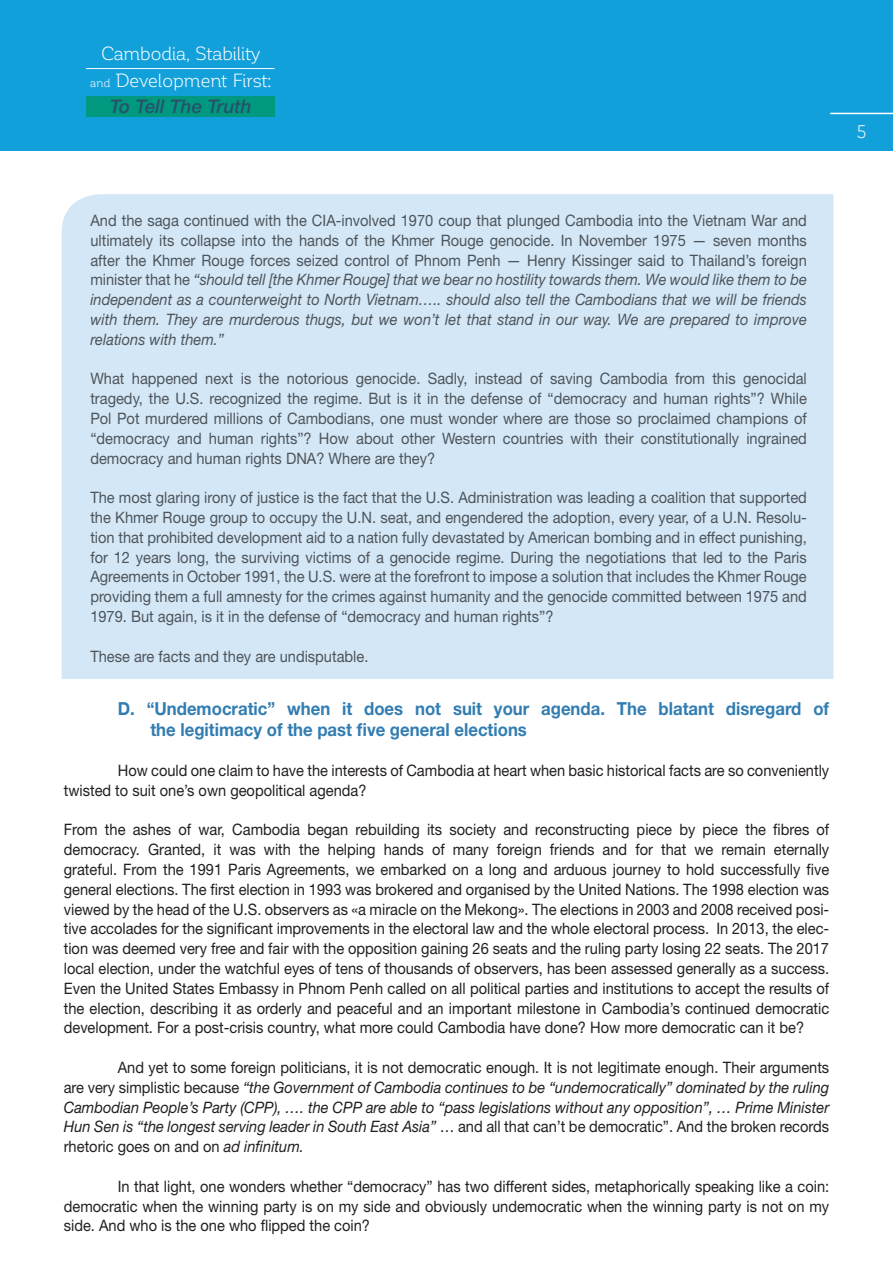
<style>
.page{position:relative;width:893px;height:1263px;background:#fff}
.page>*{position:absolute;margin:0;border:0;box-sizing:border-box;transform-origin:0 0}
.t1{font:18.75px/26.4px "Corporative";letter-spacing:-.02em;color:#fff;text-align:center}
.t2{font:italic 500 18.75px "Helvetica Neue LT Std";color:#27526a}
.t3{font:700 18px/21px "Helvetica Neue LT Std";color:#317db2;scale:.93 1}
.t4{font:18px "Corporative";color:#fff}
.t5{font:15.75px/19.8px "Helvetica Neue LT Std";color:#231f20;text-align:justify;scale:.93 1}
.t6{font:15.75px/19.8px "Helvetica Neue LT Std";color:#4d545a;text-align:justify;scale:.93 1}
.t7{font:italic 15.75px/19.8px "Helvetica Neue LT Std";color:#4d545a;text-align:justify;scale:.93 1}
.t8{font:italic 15.75px/19.8px "Helvetica Neue LT Std";color:#231f20;text-align:justify;scale:.93 1}
.s1{font-size:11.85px}
.s2{font-style:normal}
</style>
<div class="page">
<div style="left:0;top:0;width:893px;height:150px;background:#12a0db"></div>
<div style="left:86px;top:96px;width:188px;height:21px;background:#009980"></div>
<hr style="left:86px;top:68px;width:188px;height:1px;background:#fff">
<hr style="left:830px;top:113px;width:63px;height:1px;background:#fff">
<div style="left:62px;top:194px;width:771px;height:485px;background:#d4e7f6"></div>
<p class="t1" style="left:90px;top:41px;width:183px">Cambodia, Stability <span class="s1">and</span> Development First:</p>
<p class="t2" style="left:110px;top:95px;width:143px">To Tell The Truth</p>
<p class="t4" style="left:857px;top:122px;width:11px">5</p>
<p class="t7" style="left:90px;top:210px;width:772px"><span class="s2">And the saga continued with the CIA-involved 1970 coup that plunged Cambodia into the Vietnam War and ultimately its collapse into the hands of the Khmer Rouge genocide. In November 1975 — seven months after the Khmer Rouge forces seized control of Phnom Penh — Henry Kissinger said to Thailand’s foreign minister that he</span> “should tell [the Khmer Rouge] that we bear no hostility towards them. We would like them to be independent as a counterweight to North Vietnam….. should also tell the Cambodians that we will be friends with them. They are murderous thugs, but we won’t let that stand in our way. We are prepared to improve relations with them.”</p>
<p class="t6" style="left:90px;top:369px;width:772px">What happened next is the notorious genocide. Sadly, instead of saving Cambodia from this genocidal tragedy, the U.S. recognized the regime. But is it in the defense of “democracy and human rights”? While Pol Pot murdered millions of Cambodians, one must wonder where are those so proclaimed champions of “democracy and human rights”? How about other Western countries with their constitutionally ingrained democracy and human rights DNA? Where are they?</p>
<p class="t6" style="left:90px;top:487px;width:772px">The most glaring irony of justice is the fact that the U.S. Administration was leading a coalition that supported the Khmer Rouge group to occupy the U.N. seat, and engendered the adoption, every year, of a U.N. Resolu&shy;tion that prohibited development aid to a nation fully devastated by American bombing and in effect punishing, for 12 years long, the surviving victims of a genocide regime. During the negotiations that led to the Paris Agreements in October 1991, the U.S. were at the forefront to impose a solution that includes the Khmer Rouge providing them a full amnesty for the crimes against humanity and the genocide committed between 1975 and 1979. But again, is it in the defense of “democracy and human rights”?</p>
<p class="t6" style="left:90px;top:646px;width:301px">These are facts and they are undisputable.</p>
<p class="t3" style="left:150px;top:697px;width:731px;text-indent:-33px">D. “Undemocratic” when it does not suit your agenda. The blatant disregard of the legitimacy of the past five general elections</p>
<p class="t5" style="left:64px;top:760px;width:825px;text-indent:54px">How could one claim to have the interests of Cambodia at heart when basic historical facts are so conveniently twisted to suit one’s own geopolitical agenda?</p>
<p class="t5" style="left:64px;top:820px;width:825px">From the ashes of war, Cambodia began rebuilding its society and reconstructing piece by piece the fibres of democracy. Granted, it was with the helping hands of many foreign friends and for that we remain eternally grateful. From the 1991 Paris Agreements, we embarked on a long and arduous journey to hold successfully five general elections. The first election in 1993 was brokered and organised by the United Nations. The 1998 election was viewed by the head of the U.S. observers as «a miracle on the Mekong». The elections in 2003 and 2008 received posi&shy;tive accolades for the significant improvements in the electoral law and the whole electoral process. In 2013, the elec&shy;tion was deemed very free and fair with the opposition gaining 26 seats and the ruling party losing 22 seats. The 2017 local election, under the watchful eyes of tens of thousands of observers, has been assessed generally as a success.<br>Even the United States Embassy in Phnom Penh called on all political parties and institutions to accept the results of the election, describing it as orderly and peaceful and an important milestone in Cambodia’s continued democratic development. For a post-crisis country, what more could Cambodia have done? How more democratic can it be?</p>
<p class="t8" style="left:64px;top:1057px;width:825px;text-indent:54px"><span class="s2">And yet to some foreign politicians, it is not democratic enough. It is not legitimate enough. Their arguments are very simplistic because</span> “the Government of Cambodia continues to be “undemocratically” dominated by the ruling Cambodian People’s Party (CPP), …. the CPP are able to “pass legislations without any opposition”, … Prime Minister Hun Sen is “the longest serving leader in South East Asia” <span class="s2">… and all that can’t be democratic”. And the broken records rhetoric goes on and on</span> ad infinitum.</p>
<p class="t5" style="left:64px;top:1176px;width:825px;text-indent:54px">In that light, one wonders whether “democracy” has two different sides, metaphorically speaking like a coin: democratic when the winning party is on my side and obviously undemocratic when the winning party is not on my side. And who is the one who flipped the coin?</p>
</div>
